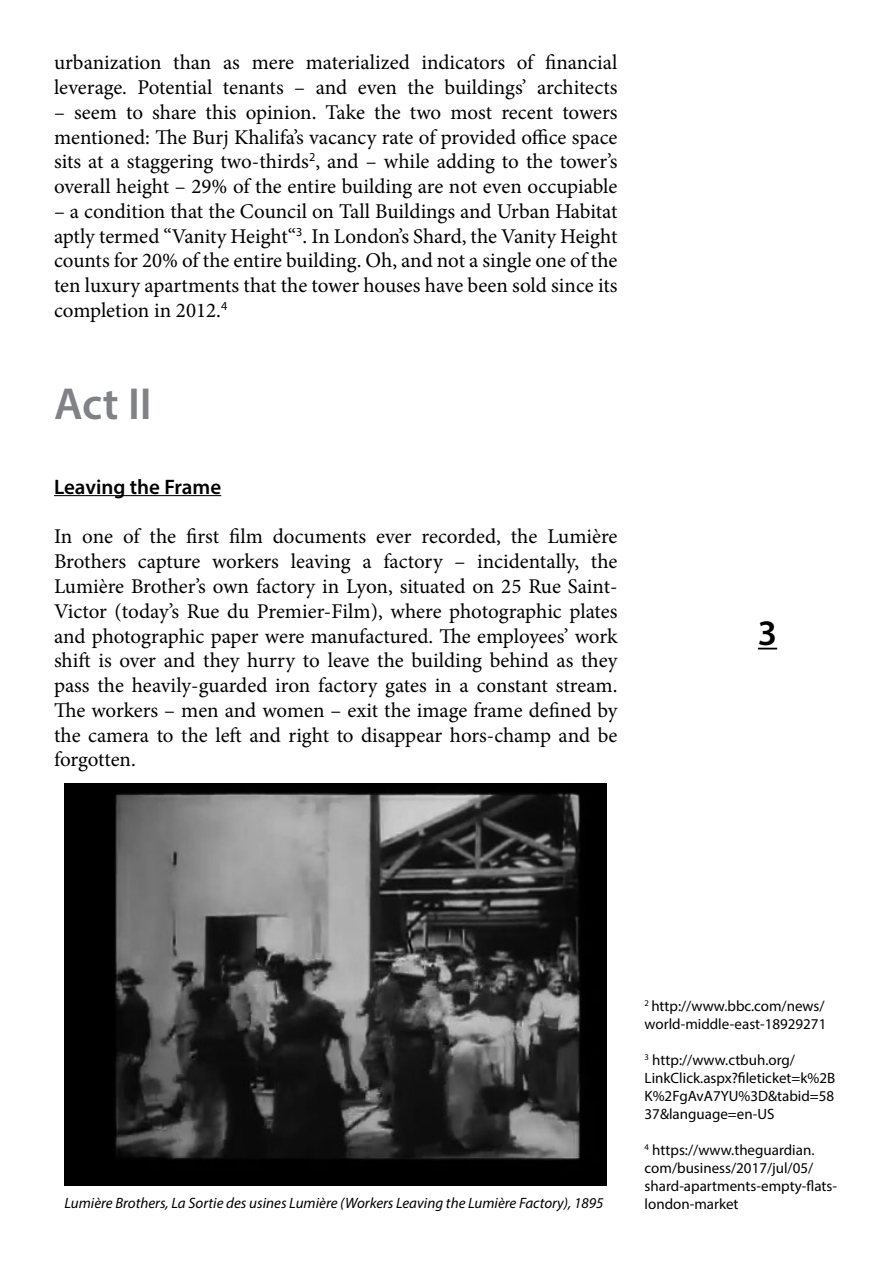
<style>
.page{position:relative;width:893px;height:1263px;background:#fff}
.page>*{position:absolute;margin:0;border:0;box-sizing:border-box;transform-origin:0 0}
.t1{font:600 45px "Myriad Pro";color:#808285}
.t2{font:600 36px "Myriad Pro";color:#000}
.t3{font:21px/24.8px "Minion Pro";color:#000;text-align:justify}
.t4{font:600 21px "Myriad Pro";color:#000}
.t5{font:15px/18px "Myriad Pro";color:#000}
.t6{font:italic 15px "Myriad Pro";color:#000}
</style>
<div class="page">
<hr style="left:54px;top:495px;width:167px;height:1px;background:#000">
<svg style="left:758px;top:648px;width:19px;height:1px"></svg>
<img style="left:65px;top:783px;width:542px;height:402px">
<p class="t3" style="left:54px;top:50px;width:565px">urbanization than as mere materialized indicators of financial leverage. Potential tenants – and even the buildings’ architects</p>
<p class="t3" style="left:54px;top:100px;width:565px">– seem to share this opinion. Take the two most recent towers mentioned: The Burj Khalifa’s vacancy rate of provided office space sits at a staggering two-thirds<sup>2</sup>, and – while adding to the tower’s overall height – 29% of the entire building are not even occupiable</p>
<p class="t3" style="left:54px;top:199px;width:565px">– a condition that the Council on Tall Buildings and Urban Habitat aptly termed “Vanity Height“<sup>3</sup>. In London’s Shard, the Vanity Height counts for 20% of the entire building. Oh, and not a single one of the ten luxury apartments that the tower houses have been sold since its completion in 2012.<sup>4</sup></p>
<h1 class="t1" style="left:54px;top:375px;width:99px">Act II</h1>
<p class="t4" style="left:54px;top:473px;width:169px">Leaving the Frame</p>
<p class="t3" style="left:54px;top:524px;width:565px">In one of the first film documents ever recorded, the Lumière Brothers capture workers leaving a factory – incidentally, the Lumière Brother’s own factory in Lyon, situated on 25 Rue Saint-Victor (today’s Rue du Premier-Film), where photographic plates and photographic paper were manufactured. The employees’ work shift is over and they hurry to leave the building behind as they pass the heavily-guarded iron factory gates in a constant stream.<br>The workers – men and women – exit the image frame defined by the camera to the left and right to disappear hors-champ and be forgotten.</p>
<h2 class="t2" style="left:758px;top:610px;width:21px">3</h2>
<p class="t6" style="left:65px;top:1194px;width:540px">Lumière Brothers, La Sortie des usines Lumière (Workers Leaving the Lumière Factory), 1895</p>
<p class="t5" style="left:645px;top:997px;width:183px"><sup>2</sup> http://www.bbc.com/news/ world-middle-east-18929271</p>
<p class="t5" style="left:645px;top:1051px;width:192px"><sup>3</sup> http://www.ctbuh.org/<br>LinkClick.aspx?fileticket=k%2B<br>K%2FgAvA7YU%3D&amp;tabid=58<br>37&amp;language=en-US</p>
<p class="t5" style="left:645px;top:1141px;width:194px"><sup>4</sup> https://www.theguardian. com/business/2017/jul/05/ shard-apartments-empty-flats&shy;london-market</p>
</div>
